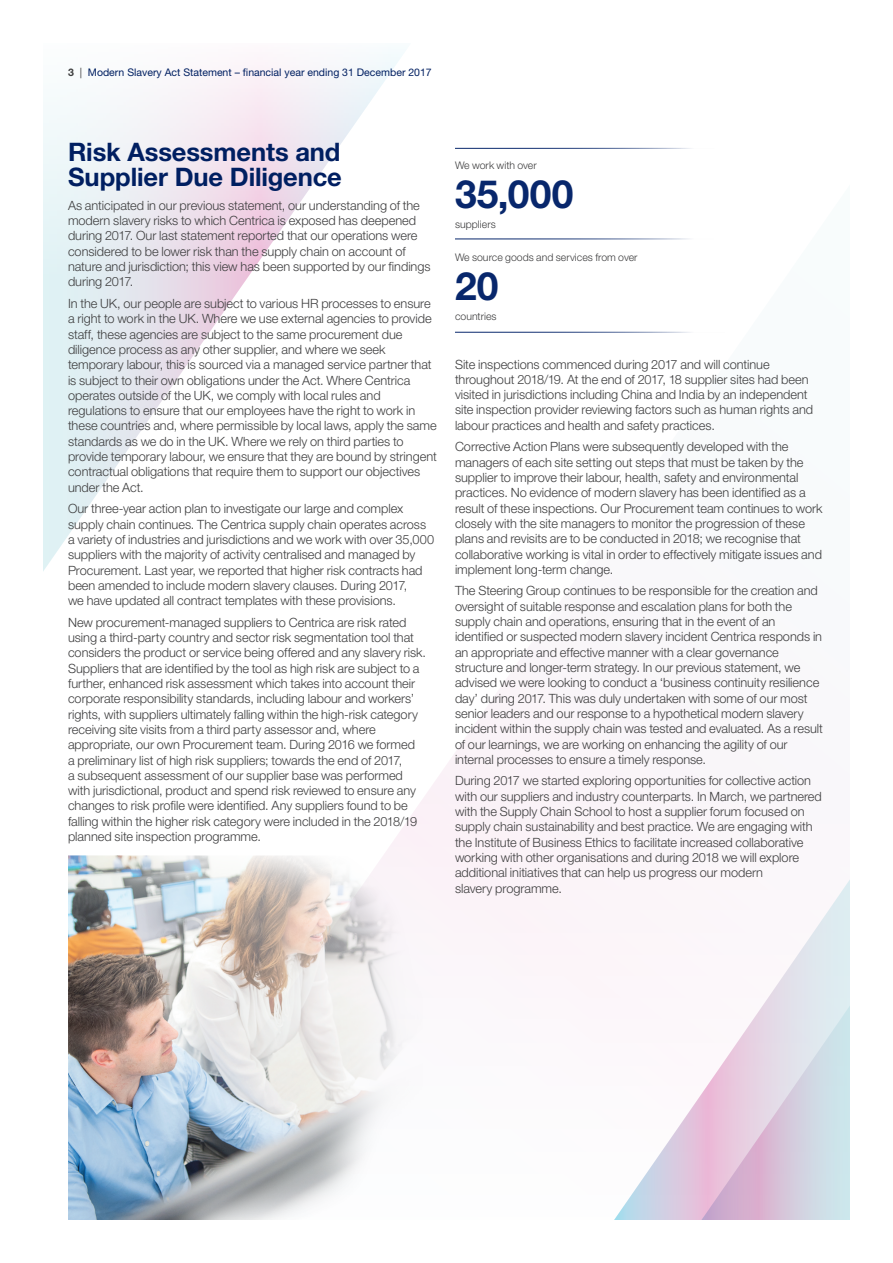
<style>
.page{position:relative;width:893px;height:1263px;background:#fff}
.page>*{position:absolute;margin:0;border:0;box-sizing:border-box;transform-origin:0 0}
.Pull_Out_Figures_26p{font:700 39px "Helvetica Neue LT Std";letter-spacing:.005em;color:#08276c}
.Header_2{font:700 25.5px/25.5px "Helvetica Neue LT Std";letter-spacing:-.005em;color:#001f61}
.Body_text{font:300 12.75px/15.3px "Helvetica Neue LT Std";letter-spacing:-.005em;color:#3e3e3f}
.t1{font:10.5px "Helvetica Neue LT Std";color:#001f61}
.Pull_Out_Figures_26p-2{font:300 10.5px "Helvetica Neue LT Std";letter-spacing:.005em;color:#3e3e3f}
.Pull_Out_Caption___H{font:300 10.5px "Helvetica Neue LT Std";letter-spacing:.005em;color:#3e3e3f}
.s1{font-weight:700;color:#3e3e3f}
.s2{color:#3e3e3f}
</style>
<div class="page">
<svg style="left:384px;top:238px;width:305px;height:717px"></svg>
<svg style="left:43px;top:52px;width:381px;height:545px"></svg>
<svg style="left:595px;top:854px;width:255px;height:366px"></svg>
<hr style="left:455px;top:148px;width:259px;height:1px;background:#08276c">
<hr style="left:455px;top:239px;width:259px;height:1px;background:#08276c">
<hr style="left:455px;top:332px;width:270px;height:1px;background:#08276c">
<img style="left:68px;top:855px;width:356px;height:365px">
<p class="t1" style="left:68px;top:66px;width:365px"><span class="s1">3</span> <span class="s2">|</span> Modern Slavery Act Statement – financial year ending 31 December 2017</p>
<p class="Header_2" style="left:68px;top:138px;width:275px">Risk Assessments and<br>Supplier Due Diligence</p>
<p class="Body_text" style="left:68px;top:197px;width:364px">As anticipated in our previous statement, our understanding of the modern slavery risks to which Centrica is exposed has deepened during 2017. Our last statement reported that our operations were considered to be lower risk than the supply chain on account of nature and jurisdiction; this view has been supported by our findings during 2017.</p>
<p class="Body_text" style="left:68px;top:296px;width:370px">In the UK, our people are subject to various HR processes to ensure a right to work in the UK. Where we use external agencies to provide staff, these agencies are subject to the same procurement due diligence process as any other supplier, and where we seek temporary labour, this is sourced via a managed service partner that is subject to their own obligations under the Act. Where Centrica operates outside of the UK, we comply with local rules and regulations to ensure that our employees have the right to work in these countries and, where permissible by local laws, apply the same standards as we do in the UK. Where we rely on third parties to provide temporary labour, we ensure that they are bound by stringent contractual obligations that require them to support our objectives under the Act.</p>
<p class="Body_text" style="left:68px;top:501px;width:368px">Our three-year action plan to investigate our large and complex supply chain continues. The Centrica supply chain operates across a variety of industries and jurisdictions and we work with over 35,000 suppliers with the majority of activity centralised and managed by Procurement. Last year, we reported that higher risk contracts had been amended to include modern slavery clauses. During 2017,<br>we have updated all contract templates with these provisions.</p>
<p class="Body_text" style="left:68px;top:614px;width:359px">New procurement-managed suppliers to Centrica are risk rated using a third-party country and sector risk segmentation tool that considers the product or service being offered and any slavery risk.<br>Suppliers that are identified by the tool as high risk are subject to a further, enhanced risk assessment which takes into account their corporate responsibility standards, including labour and workers’ rights, with suppliers ultimately falling within the high-risk category receiving site visits from a third party assessor and, where appropriate, our own Procurement team. During 2016 we formed<br>a preliminary list of high risk suppliers; towards the end of 2017,<br>a subsequent assessment of our supplier base was performed with jurisdictional, product and spend risk reviewed to ensure any changes to risk profile were identified. Any suppliers found to be falling within the higher risk category were included in the 2018/19 planned site inspection programme.</p>
<p class="Pull_Out_Figures_26p-2" style="left:455px;top:159px;width:83px">We work with over</p>
<p class="Pull_Out_Figures_26p" style="left:455px;top:170px;width:120px">35,000</p>
<p class="Pull_Out_Caption___H" style="left:455px;top:218px;width:42px">suppliers</p>
<p class="Pull_Out_Figures_26p-2" style="left:455px;top:251px;width:184px">We source goods and services from over</p>
<p class="Pull_Out_Figures_26p" style="left:455px;top:262px;width:45px">20</p>
<p class="Pull_Out_Caption___H" style="left:455px;top:310px;width:43px">countries</p>
<p class="Body_text" style="left:455px;top:356px;width:360px">Site inspections commenced during 2017 and will continue throughout 2018/19. At the end of 2017, 18 supplier sites had been visited in jurisdictions including China and India by an independent site inspection provider reviewing factors such as human rights and labour practices and health and safety practices.</p>
<p class="Body_text" style="left:455px;top:439px;width:369px">Corrective Action Plans were subsequently developed with the managers of each site setting out steps that must be taken by the supplier to improve their labour, health, safety and environmental practices. No evidence of modern slavery has been identified as a result of these inspections. Our Procurement team continues to work closely with the site managers to monitor the progression of these plans and revisits are to be conducted in 2018; we recognise that collaborative working is vital in order to effectively mitigate issues and implement long-term change.</p>
<p class="Body_text" style="left:455px;top:583px;width:369px">The Steering Group continues to be responsible for the creation and oversight of suitable response and escalation plans for both the supply chain and operations, ensuring that in the event of an identified or suspected modern slavery incident Centrica responds in an appropriate and effective manner with a clear governance structure and longer-term strategy. In our previous statement, we advised we were looking to conduct a ‘business continuity resilience day’ during 2017. This was duly undertaken with some of our most senior leaders and our response to a hypothetical modern slavery incident within the supply chain was tested and evaluated. As a result of our learnings, we are working on enhancing the agility of our internal processes to ensure a timely response.</p>
<p class="Body_text" style="left:455px;top:773px;width:368px">During 2017 we started exploring opportunities for collective action with our suppliers and industry counterparts. In March, we partnered with the Supply Chain School to host a supplier forum focused on supply chain sustainability and best practice. We are engaging with the Institute of Business Ethics to facilitate increased collaborative working with other organisations and during 2018 we will explore additional initiatives that can help us progress our modern<br>slavery programme.</p>
</div>
